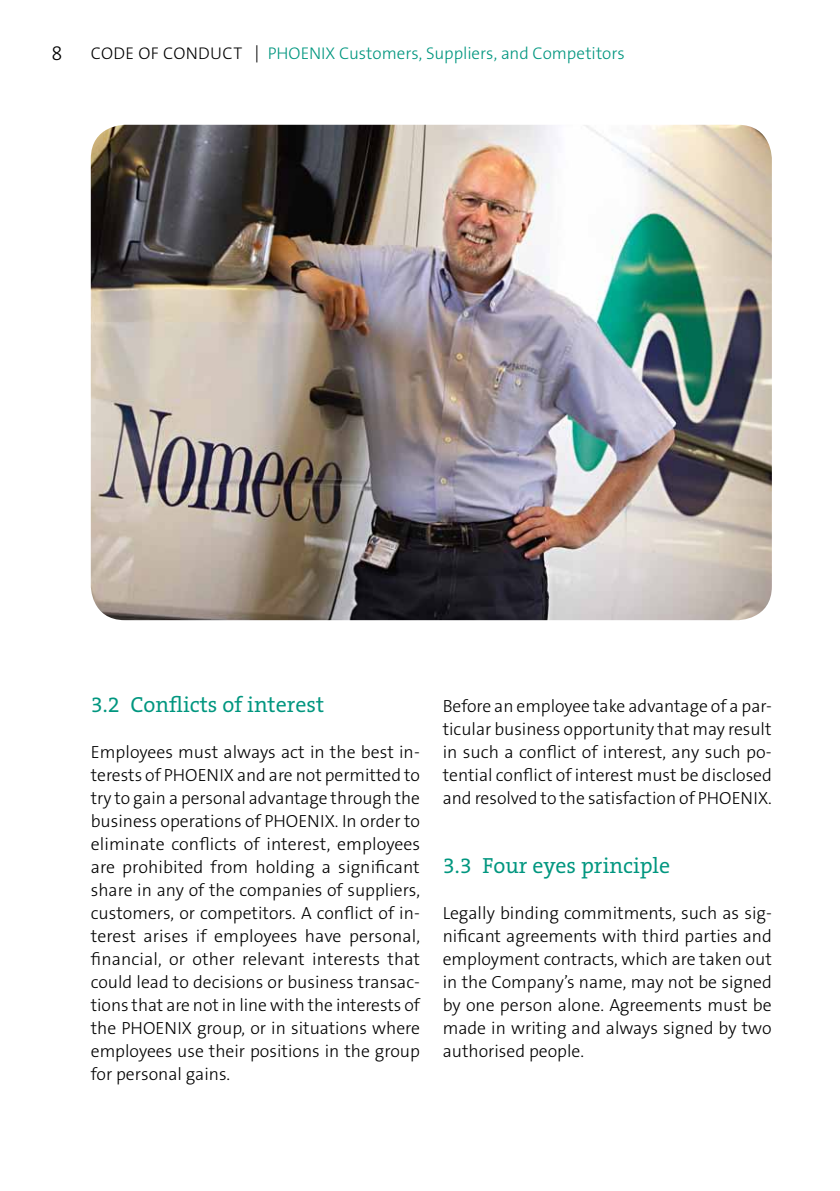
<style>
.page{position:relative;width:840px;height:1191px;background:#fff}
.page>*{position:absolute;margin:0;border:0;box-sizing:border-box;transform-origin:0 0}
.t1{font:22px "The Serif Office";color:#00967f}
.t2{font:300 20px "The Sans Os F";color:#000}
.t3{font:300 17.6px/23px "The Sans Os F";color:#000;text-align:justify}
.t4{font:300 17px "The Sans Os F";color:#00967f}
.t5{font:300 17px "The Sans Os F";letter-spacing:.02em;color:#000}
.s1{color:#00967f}
</style>
<div class="page">
<img style="left:91px;top:125px;width:680px;height:495px">
<p class="t2" style="left:51px;top:40px;width:12px">8</p>
<p class="t5" style="left:91px;top:42px;width:209px">Code of Conduct ↕<span class="s1">PHOEN</span></p>
<p class="t4" style="left:321px;top:42px;width:305px">IX Customers, Suppliers, and Competitors</p>
<p class="t1" style="left:91px;top:690px;width:235px">3.2 Conflicts of interest</p>
<p class="t3" style="left:91px;top:741px;width:330px">E mployees must always act in the best in&shy;terests of PHOEN</p>
<p class="t3" style="left:91px;top:764px;width:330px;text-indent:128px">IX and are not permitted to try to gain a personal advantage through the business operations of PHOEN</p>
<p class="t3" style="left:91px;top:810px;width:331px;text-indent:229px">IX. In order to eliminate conflicts of interest, employees are prohibited from holding a significant share in any of the companies of suppliers, customers, or competitors. A conflict of in&shy;terest arises if employees have personal, financial, or other relevant interests that could lead to decisions or business transac&shy;tions that are not in line with the interests of the PHOEN</p>
<p class="t3" style="left:91px;top:1017px;width:330px;text-indent:86px">IX group, or in situations where employees use their positions in the group for personal gains.</p>
<p class="t3" style="left:442px;top:695px;width:330px">Before an employee take advantage of a par&shy;ticular business opportunity that may result in such a conflict of interest, any such po&shy;tential conflict of interest must be disclosed and resolved to the satisfaction of PHOEN</p>
<p class="t3" style="left:753px;top:787px;width:20px">IX.</p>
<p class="t1" style="left:442px;top:851px;width:229px">3.3 Four eyes principle</p>
<p class="t3" style="left:442px;top:902px;width:330px">Legally binding commitments, such as sig&shy;nificant agreements with third parties and employment contracts, which are taken out in the Company’s name, may not be signed by one person alone. Agreements must be made in writing and always signed by two authorised people.</p>
</div>
